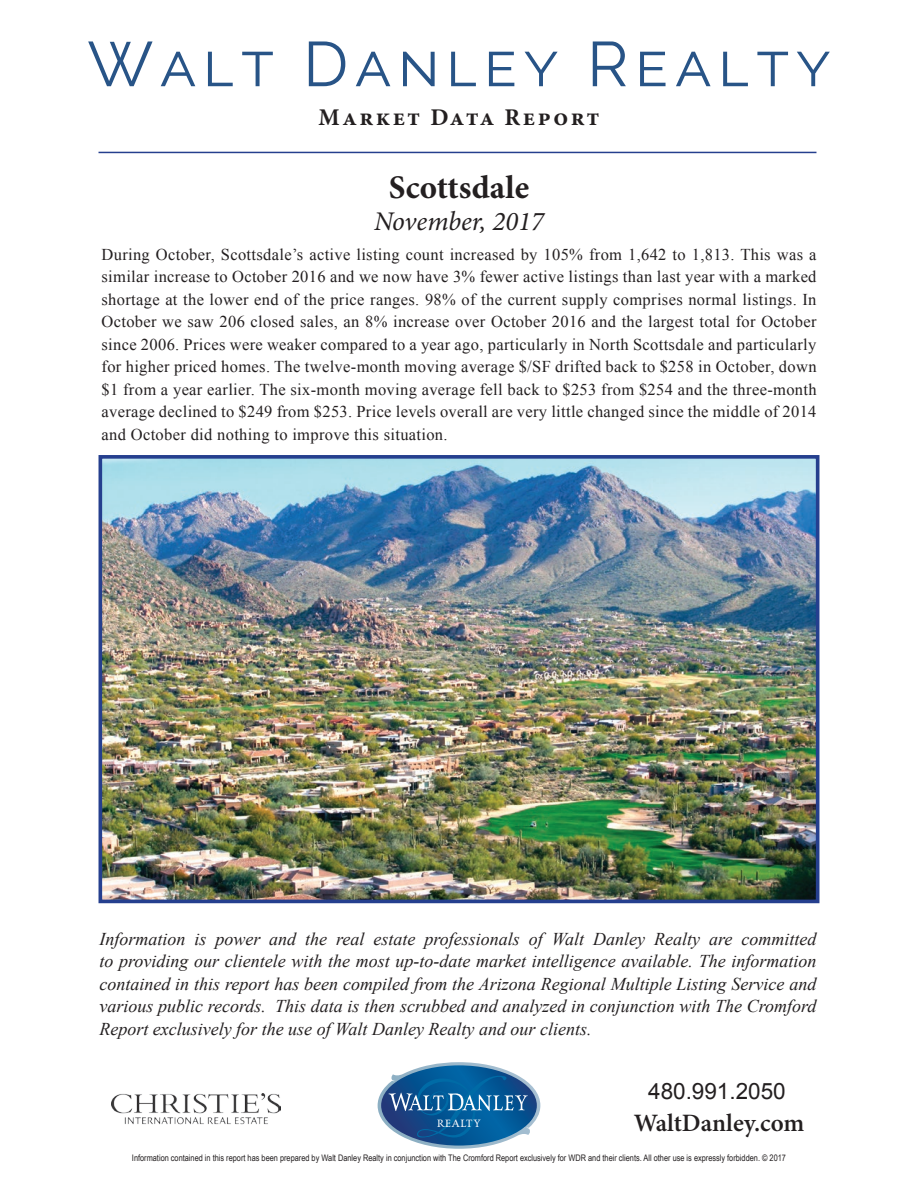
<style>
.page{position:relative;width:918px;height:1188px;background:#fff}
.page>*{position:absolute;margin:0;border:0;box-sizing:border-box;transform-origin:0 0}
.Paragraph_Style_1{font:63px "Raleway";letter-spacing:.1em;color:#285487}
.t1{font:700 33px "Minion Pro";letter-spacing:.005em;color:#231f20}
.t2{font:italic 27px "Minion Pro";color:#231f20}
.Paragraph_Style_1-2{font:600 25.05px "Minion Pro";color:#231f20}
.t3{font:700 24px "Minion Pro";letter-spacing:.095em;color:#231f20}
.Paragraph_Style_1-3{font:22.5px "Arial";color:#231f20}
.t4{font:italic 18px/22.5px "Times New Roman";color:#231f20;text-align:justify}
.t5{font:16.5px/22.5px "Times New Roman";letter-spacing:.02em;color:#231f20;text-align:justify}
.Paragraph_Style_1-4{font:12.9px "Charpentier Renaissance Pro";letter-spacing:.09em;color:#fff}
.t6{font:9px "Arial Narrow";color:#231f20}
</style>
<div class="page">
<img style="left:104px;top:460px;width:710px;height:438px">
<div style="left:99px;top:455px;width:720px;height:448px;border:4px solid #253f8e"></div>
<svg style="left:378px;top:1062px;width:162px;height:87px"></svg>
<img style="left:111px;top:1093px;width:170px;height:31px">
<hr style="left:99px;top:152px;width:717px;height:1px;background:#253f8e">
<p class="Paragraph_Style_1" style="left:87px;top:27px;width:745px">Walt Danley Realty</p>
<p class="t3" style="left:319px;top:101px;width:282px">Market Data Report</p>
<p class="t1" style="left:389px;top:164px;width:142px">Scottsdale</p>
<p class="t2" style="left:374px;top:203px;width:171px">November, 2017</p>
<p class="t5" style="left:102px;top:243px;width:717px">During October, Scottsdale’s active listing count increased by 105% from 1,642 to 1,813. This was a similar increase to October 2016 and we now have 3% fewer active listings than last year with a marked shortage at the lower end of the price ranges. 98% of the current supply comprises normal listings. In October we saw 206 closed sales, an 8% increase over October 2016 and the largest total for October since 2006. Prices were weaker compared to a year ago, particularly in North Scottsdale and particularly for higher priced homes. The twelve-month moving average $/SF drifted back to $258 in October, down $1 from a year earlier. The six-month moving average fell back to $253 from $254 and the three-month average declined to $249 from $253. Price levels overall are very little changed since the middle of 2014 and October did nothing to improve this situation.</p>
<p class="t4" style="left:99px;top:927px;width:719px">Information is power and the real estate professionals of Walt Danley Realty are committed to providing our clientele with the most up-to-date market intelligence available. The information contained in this report has been compiled from the Arizona Regional Multiple Listing Service and various public records. This data is then scrubbed and analyzed in conjunction with The Cromford Report exclusively for the use of Walt Danley Realty and our clients.</p>
<p class="Paragraph_Style_1-4" style="left:438px;top:1118px;width:44px">REALTY</p>
<p class="Paragraph_Style_1-3" style="left:648px;top:1077px;width:139px">480.991.2050</p>
<p class="Paragraph_Style_1-2" style="left:634px;top:1105px;width:172px">WaltDanley.com</p>
<p class="t6" style="left:132px;top:1151px;width:656px">Information contained in this report has been prepared by Walt Danley Realty in conjunction with The Cromford Report exclusively for WDR and their clients. All other use is expressly forbidden. © 2017</p>
</div>
